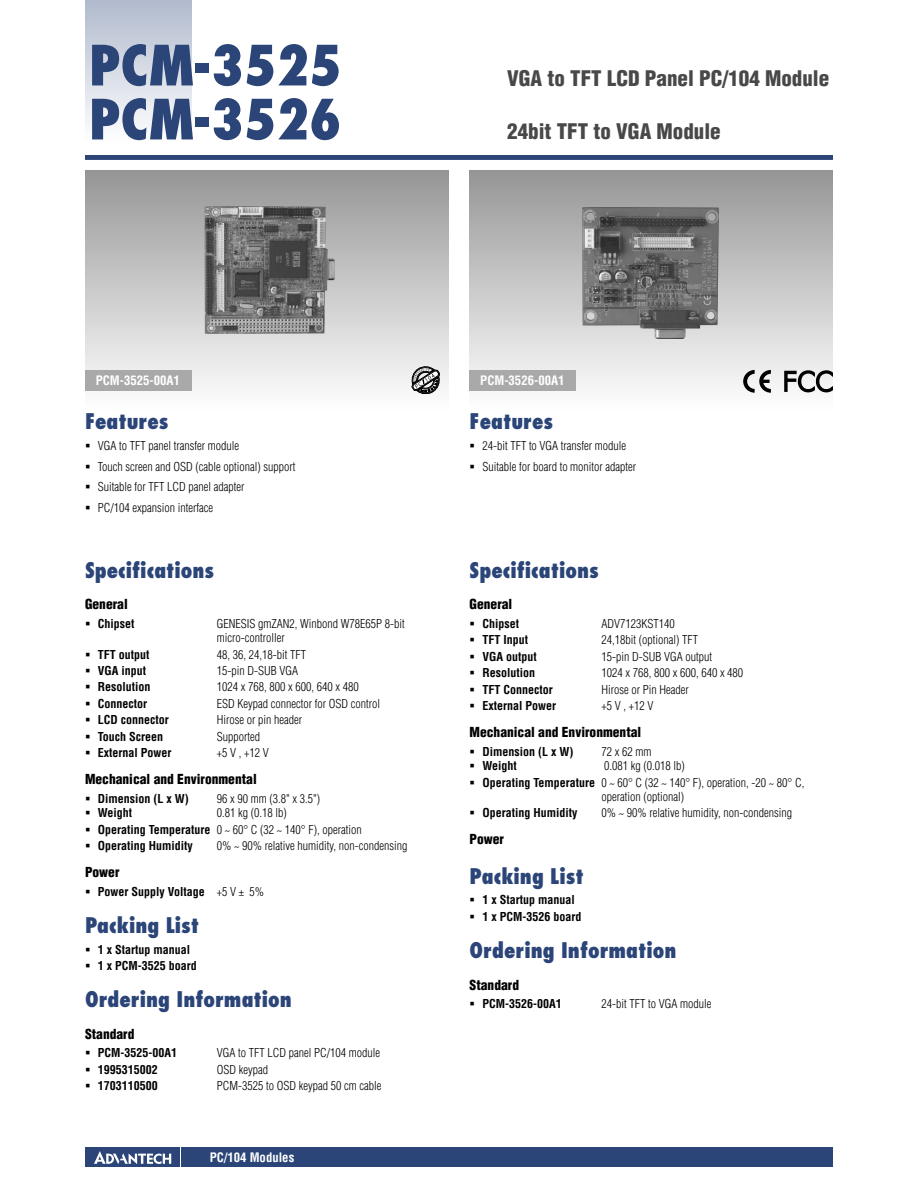
<style>
.page{position:relative;width:918px;height:1188px;background:#fff}
.page>*{position:absolute;margin:0;border:0;box-sizing:border-box;transform-origin:0 0}
.t1{font:800 condensed 54px/54px "Futura";color:#2b4578}
.t2{font:800 condensed 21px "Futura";color:#2b4578}
.t3{font:900 condensed 21px "Helvetica";color:#484848}
.t4{font:900 condensed 13.5px "Helvetica";color:#000}
.t5{font:700 condensed 12.75px "Helvetica";color:#fff}
.t6{font:300 condensed 12px/14.2px "Helvetica";color:#000}
.t7{font:700 condensed 12px "Helvetica";color:#000}
.s1{font-weight:700}
.s2{font-weight:300}
</style>
<div class="page">
<div style="left:182px;top:1147px;width:651px;height:20px;background:#2b4578"></div>
<div style="left:85px;top:1147px;width:95px;height:20px;background:#2b4578"></div>
<svg style="left:94px;top:1151px;width:77px;height:13px"></svg>
<div style="left:85px;top:0;width:106px;height:143px;background:linear-gradient(to bottom,#b0bacd,#fff)"></div>
<div style="left:85px;top:170px;width:363px;height:242px;background:linear-gradient(to bottom,#969696,#fff)"></div>
<div style="left:470px;top:170px;width:363px;height:242px;background:linear-gradient(to bottom,#969696,#fff)"></div>
<div style="left:85px;top:155px;width:748px;height:5px;background:#2b4578"></div>
<img style="left:204px;top:206px;width:131px;height:128px">
<div style="left:85px;top:370px;width:106px;height:21px;background:#a9a9a9"></div>
<img style="left:582px;top:207px;width:137px;height:132px">
<div style="left:470px;top:370px;width:106px;height:21px;background:#a9a9a9"></div>
<svg style="left:743px;top:370px;width:28px;height:23px"></svg>
<svg style="left:784px;top:370px;width:49px;height:22px"></svg>
<svg style="left:412px;top:367px;width:28px;height:27px"></svg>
<h1 class="t1" style="left:89px;top:38px;width:254px">PCM-3525<br>PCM-3526</h1>
<h2 class="t3" style="left:507px;top:65px;width:324px">VGA to TFT LCD Panel PC/104 Module</h2>
<h2 class="t3" style="left:507px;top:119px;width:215px">24bit TFT to VGA Module</h2>
<p class="t5" style="left:96px;top:372px;width:86px">PCM-3525-00A1</p>
<h2 class="t2" style="left:85px;top:408px;width:85px">Features</h2>
<p class="t6" style="left:85px;top:438px;width:156px">▪ VGA to TFT panel transfer module</p>
<p class="t6" style="left:85px;top:459px;width:212px">▪ Touch screen and OSD (cable optional) support</p>
<p class="t6" style="left:85px;top:480px;width:161px">▪ Suitable for TFT LCD panel adapter</p>
<p class="t6" style="left:85px;top:500px;width:130px">▪ PC/104 expansion interface</p>
<h2 class="t2" style="left:85px;top:557px;width:131px">Specifications</h2>
<p class="t4" style="left:85px;top:596px;width:44px">General</p>
<p class="t7" style="left:85px;top:616px;width:51px">▪ Chipset</p>
<p class="t6" style="left:217px;top:616px;width:189px">GENESIS gmZAN2, Winbond W78E65P 8-bit micro-controller</p>
<p class="t7" style="left:85px;top:647px;width:66px">▪ TFT output</p>
<p class="t6" style="left:217px;top:647px;width:91px">48, 36, 24,18-bit TFT</p>
<p class="t7" style="left:85px;top:663px;width:63px">▪ VGA input</p>
<p class="t6" style="left:217px;top:663px;width:83px">15-pin D-SUB VGA</p>
<p class="t7" style="left:85px;top:680px;width:67px">▪ Resolution</p>
<p class="t6" style="left:217px;top:680px;width:143px">1024 x 768, 800 x 600, 640 x 480</p>
<p class="t7" style="left:85px;top:696px;width:64px">▪ Connector</p>
<p class="t6" style="left:217px;top:696px;width:165px">ESD Keypad connector for OSD control</p>
<p class="t7" style="left:85px;top:713px;width:85px">▪ LCD connector</p>
<p class="t6" style="left:217px;top:713px;width:87px">Hirose or pin header</p>
<p class="t7" style="left:85px;top:729px;width:80px">▪ Touch Screen</p>
<p class="t6" style="left:217px;top:729px;width:45px">Supported</p>
<p class="t7" style="left:85px;top:745px;width:88px">▪ External Power</p>
<p class="t6" style="left:217px;top:745px;width:53px">+5 V , +12 V</p>
<p class="t4" style="left:85px;top:771px;width:173px">Mechanical and Environmental</p>
<p class="t7" style="left:85px;top:791px;width:105px">▪ Dimension (L x W)</p>
<p class="t6" style="left:217px;top:791px;width:105px">96 x 90 mm (3.8" x 3.5")</p>
<p class="t7" style="left:85px;top:806px;width:49px">▪ Weight</p>
<p class="t6" style="left:217px;top:806px;width:71px">0.81 kg (0.18 lb)</p>
<p class="t6" style="left:85px;top:822px;width:278px">▪ <span class="s1">Operating Temperature</span> 0 ~ 60° C (32 ~ 140° F), operation</p>
<p class="t7" style="left:85px;top:838px;width:109px">▪ Operating Humidity</p>
<p class="t6" style="left:217px;top:838px;width:192px">0% ~ 90% relative humidity, non-condensing</p>
<p class="t4" style="left:85px;top:864px;width:36px">Power</p>
<p class="t7" style="left:85px;top:884px;width:181px">▪ Power Supply Voltage <span class="s2">+5 V ± 5%</span></p>
<h2 class="t2" style="left:85px;top:912px;width:116px">Packing List</h2>
<p class="t7" style="left:85px;top:942px;width:107px">▪ 1 x Startup manual</p>
<p class="t7" style="left:85px;top:958px;width:113px">▪ 1 x PCM-3525 board</p>
<h2 class="t2" style="left:85px;top:986px;width:208px">Ordering Information</h2>
<p class="t4" style="left:85px;top:1025px;width:51px">Standard</p>
<p class="t7" style="left:85px;top:1046px;width:94px">▪ PCM-3525-00A1</p>
<p class="t6" style="left:217px;top:1046px;width:165px">VGA to TFT LCD panel PC/104 module</p>
<p class="t7" style="left:85px;top:1062px;width:74px">▪ 1995315002</p>
<p class="t6" style="left:217px;top:1062px;width:53px">OSD keypad</p>
<p class="t7" style="left:85px;top:1078px;width:74px">▪ 1703110500</p>
<p class="t6" style="left:217px;top:1078px;width:166px">PCM-3525 to OSD keypad 50 cm cable</p>
<p class="t5" style="left:210px;top:1150px;width:86px">PC/104 Modules</p>
<p class="t5" style="left:480px;top:372px;width:86px">PCM-3526-00A1</p>
<h2 class="t2" style="left:470px;top:408px;width:85px">Features</h2>
<p class="t6" style="left:470px;top:438px;width:158px">▪ 24-bit TFT to VGA transfer module</p>
<p class="t6" style="left:470px;top:459px;width:168px">▪ Suitable for board to monitor adapter</p>
<h2 class="t2" style="left:470px;top:557px;width:131px">Specifications</h2>
<p class="t4" style="left:470px;top:596px;width:44px">General</p>
<p class="t7" style="left:470px;top:616px;width:51px">▪ Chipset</p>
<p class="t6" style="left:601px;top:616px;width:75px">ADV7123KST140</p>
<p class="t7" style="left:470px;top:633px;width:60px">▪ TFT Input</p>
<p class="t6" style="left:601px;top:633px;width:98px">24,18bit (optional) TFT</p>
<p class="t7" style="left:470px;top:649px;width:69px">▪ VGA output</p>
<p class="t6" style="left:601px;top:649px;width:112px">15-pin D-SUB VGA output</p>
<p class="t7" style="left:470px;top:666px;width:67px">▪ Resolution</p>
<p class="t6" style="left:601px;top:666px;width:143px">1024 x 768, 800 x 600, 640 x 480</p>
<p class="t7" style="left:470px;top:682px;width:85px">▪ TFT Connector</p>
<p class="t6" style="left:601px;top:682px;width:89px">Hirose or Pin Header</p>
<p class="t7" style="left:470px;top:698px;width:88px">▪ External Power</p>
<p class="t6" style="left:601px;top:698px;width:53px">+5 V , +12 V</p>
<p class="t4" style="left:470px;top:724px;width:173px">Mechanical and Environmental</p>
<p class="t7" style="left:470px;top:744px;width:105px">▪ Dimension (L x W)</p>
<p class="t6" style="left:601px;top:744px;width:51px">72 x 62 mm</p>
<p class="t7" style="left:470px;top:759px;width:49px">▪ Weight</p>
<p class="t6" style="left:604px;top:759px;width:82px">0.081 kg (0.018 lb)</p>
<p class="t6" style="left:601px;top:775px;width:204px;text-indent:-132px">▪ <span class="s1">Operating Temperature</span> 0 ~ 60° C (32 ~ 140° F), operation, -20 ~ 80° C, operation (optional)</p>
<p class="t7" style="left:470px;top:806px;width:109px">▪ Operating Humidity</p>
<p class="t6" style="left:601px;top:806px;width:192px">0% ~ 90% relative humidity, non-condensing</p>
<p class="t4" style="left:470px;top:831px;width:36px">Power</p>
<h2 class="t2" style="left:470px;top:863px;width:116px">Packing List</h2>
<p class="t7" style="left:470px;top:893px;width:107px">▪ 1 x Startup manual</p>
<p class="t7" style="left:470px;top:909px;width:113px">▪ 1 x PCM-3526 board</p>
<h2 class="t2" style="left:470px;top:937px;width:208px">Ordering Information</h2>
<p class="t4" style="left:470px;top:976px;width:51px">Standard</p>
<p class="t7" style="left:470px;top:996px;width:94px">▪ PCM-3526-00A1</p>
<p class="t6" style="left:601px;top:997px;width:111px">24-bit TFT to VGA module</p>
</div>
